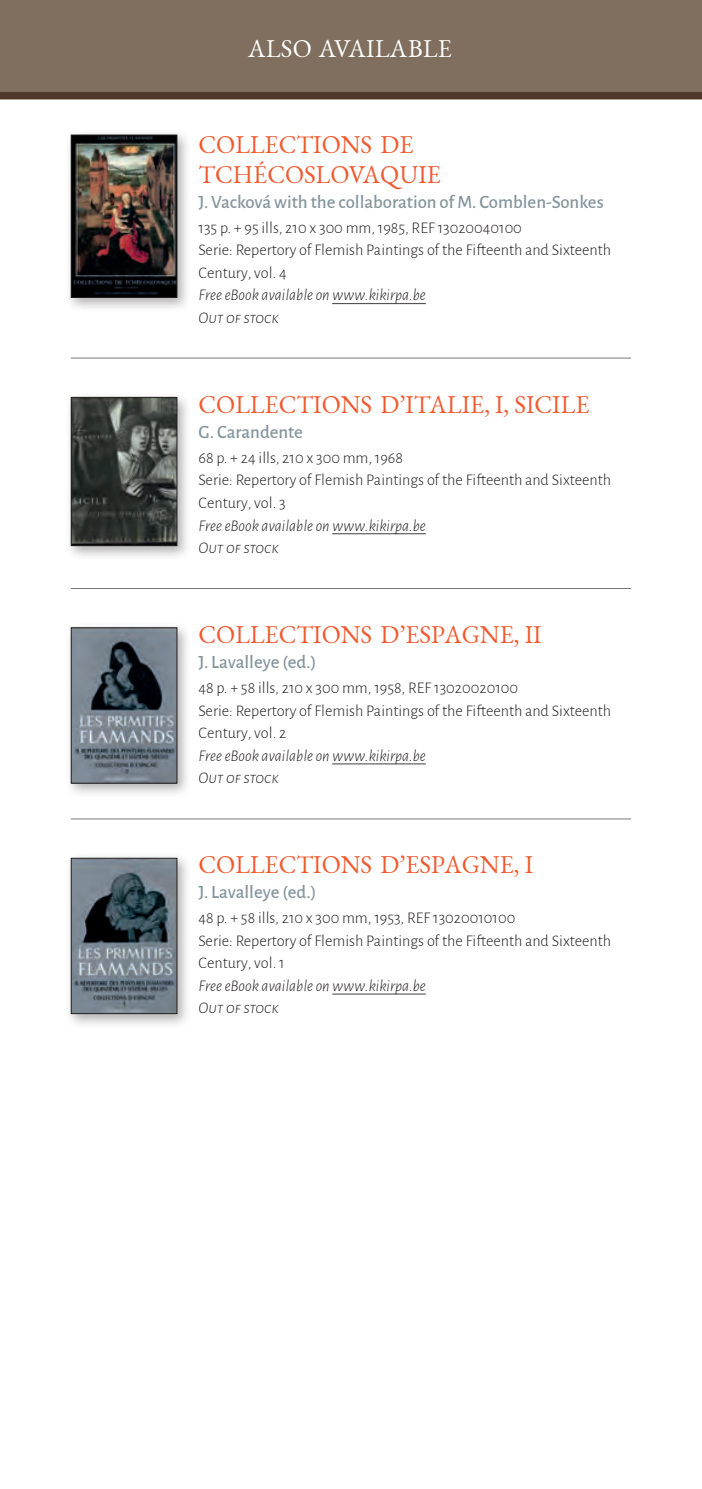
<style>
.page{position:relative;width:702px;height:1489px;background:#fff}
.page>*{position:absolute;margin:0;border:0;box-sizing:border-box;transform-origin:0 0}
.t1{font:25px/30px "EB Garamond";color:#f1592f}
.t2{font:25px "EB Garamond";letter-spacing:.01em;color:#fff}
.t3{font:500 18.75px "Alegreya Sans";color:#86959d}
.t4{font:300 16.25px/22.5px "Alegreya Sans";color:#231f20}
.s1{font-style:italic}
</style>
<div class="page">
<div style="left:0;top:0;width:702px;height:92px;background:#806f5e"></div>
<div style="left:0;top:92px;width:702px;height:7px;background:#4e3827"></div>
<div style="left:65px;top:129px;width:126px;height:183px;background:#231f20;opacity:.35"></div>
<img style="left:73px;top:137px;width:102px;height:159px">
<div style="left:71px;top:135px;width:106px;height:163px;border:1px solid #231f20"></div>
<div style="left:65px;top:852px;width:126px;height:176px;background:#231f20;opacity:.35"></div>
<img style="left:73px;top:859px;width:102px;height:152px">
<div style="left:71px;top:857px;width:106px;height:156px;border:1px solid #231f20"></div>
<hr style="left:71px;top:357px;width:560px;height:1px;background:#76787b">
<hr style="left:71px;top:588px;width:560px;height:1px;background:#76787b">
<hr style="left:71px;top:818px;width:560px;height:1px;background:#76787b">
<div style="left:65px;top:622px;width:126px;height:176px;background:#231f20;opacity:.35"></div>
<img style="left:73px;top:629px;width:102px;height:152px">
<div style="left:71px;top:627px;width:106px;height:156px;border:1px solid #231f20"></div>
<div style="left:65px;top:391px;width:126px;height:170px;background:#231f20;opacity:.35"></div>
<img style="left:73px;top:399px;width:102px;height:145px">
<div style="left:71px;top:397px;width:106px;height:149px;border:1px solid #231f20"></div>
<hr style="left:332px;top:303px;width:94px;height:1px;background:#231f20">
<hr style="left:332px;top:533px;width:94px;height:1px;background:#231f20">
<hr style="left:332px;top:763px;width:94px;height:1px;background:#231f20">
<hr style="left:332px;top:993px;width:94px;height:1px;background:#231f20">
<p class="t2" style="left:248px;top:32px;width:205px">ALSO AVAILABLE</p>
<p class="t1" style="left:198px;top:129px;width:244px">COLLECTIONS DE<br>TCHÉCOSLOVAQUIE</p>
<p class="t3" style="left:198px;top:188px;width:406px">J. Vacková with the collaboration of M. Comblen-Sonkes</p>
<p class="t4" style="left:198px;top:216px;width:414px">135 p. + 95 ills, 210 x 300 mm, 1985, REF 13020040100<br>Serie: Repertory of Flemish Paintings of the Fifteenth and Sixteenth Century, vol. 4<br><span class="s1">Free eBook available on www.kikirpa.be<br>Out of stock</span></p>
<p class="t1" style="left:198px;top:389px;width:392px">COLLECTIONS D’ITALIE, I, SICILE</p>
<p class="t3" style="left:198px;top:418px;width:106px">G. Carandente</p>
<p class="t4" style="left:198px;top:446px;width:414px">68 p. + 24 ills, 210 x 300 mm, 1968<br>Serie: Repertory of Flemish Paintings of the Fifteenth and Sixteenth Century, vol. 3<br><span class="s1">Free eBook available on www.kikirpa.be<br>Out of stock</span></p>
<p class="t1" style="left:198px;top:619px;width:344px">COLLECTIONS D’ESPAGNE, II</p>
<p class="t3" style="left:198px;top:648px;width:119px">J. Lavalleye (ed.)</p>
<p class="t4" style="left:198px;top:676px;width:414px">48 p. + 58 ills, 210 x 300 mm, 1958, REF 13020020100<br>Serie: Repertory of Flemish Paintings of the Fifteenth and Sixteenth Century, vol. 2<br><span class="s1">Free eBook available on www.kikirpa.be<br>Out of stock</span></p>
<p class="t1" style="left:198px;top:849px;width:336px">COLLECTIONS D’ESPAGNE, I</p>
<p class="t3" style="left:198px;top:878px;width:119px">J. Lavalleye (ed.)</p>
<p class="t4" style="left:198px;top:906px;width:414px">48 p. + 58 ills, 210 x 300 mm, 1953, REF 13020010100<br>Serie: Repertory of Flemish Paintings of the Fifteenth and Sixteenth Century, vol. 1<br><span class="s1">Free eBook available on www.kikirpa.be<br>Out of stock</span></p>
</div>
